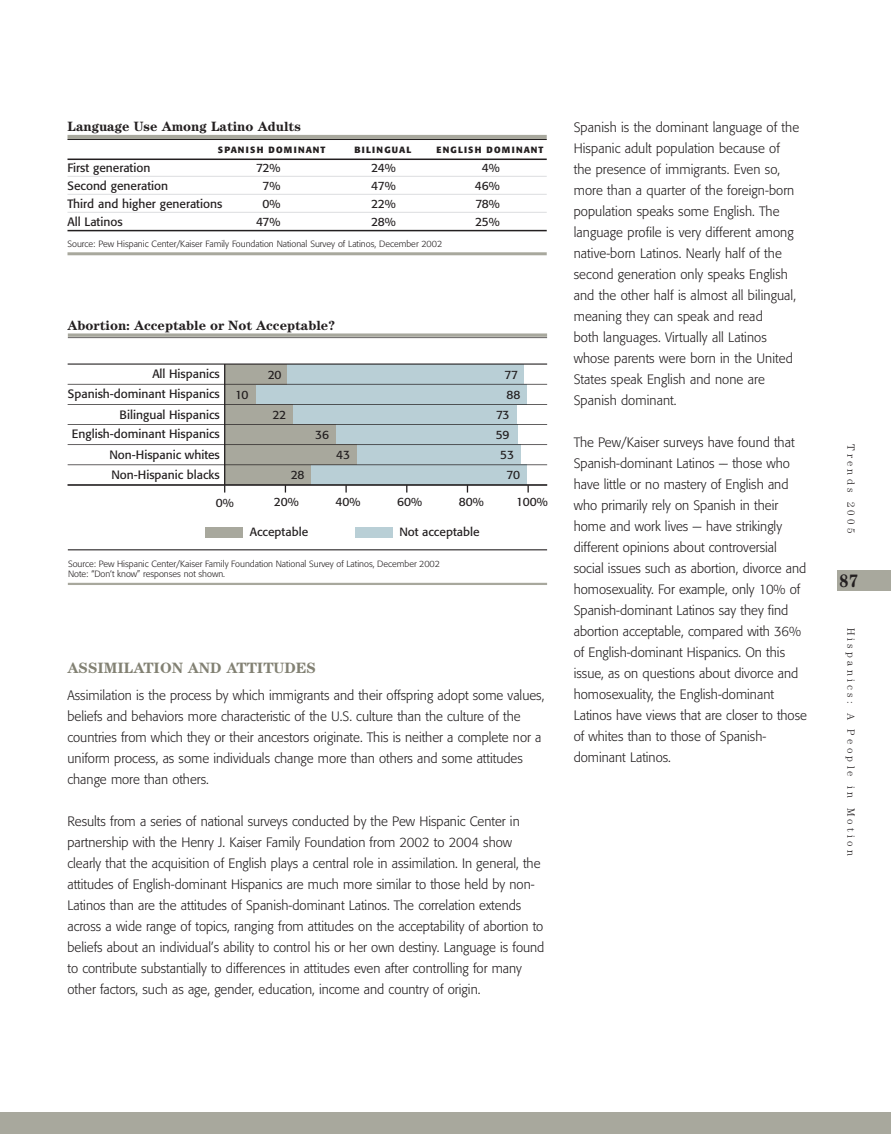
<style>
.page{position:relative;width:891px;height:1134px;background:#fff}
.page>*{position:absolute;margin:0;border:0;box-sizing:border-box;transform-origin:0 0}
.t1{font:700 condensed 18px "Century";color:#231f20}
.t2{font:700 15px "Century";color:#828173}
.t3{font:300 13.5px/21px "Formata";color:#231f20}
.t4{font:700 13.5px "Century";color:#231f20}
.t5{font:12px "Formata";color:#231f20}
.t6{font:11.85px "Formata";color:#231f20}
.t7{font:300 10.5px "Century";letter-spacing:.31em;color:#231f20}
.t8{font:300 9px/10.5px "Formata";color:#231f20}
.t9{font:700 9px "Formata";letter-spacing:.135em;color:#231f20}
</style>
<div class="page">
<div style="left:0;top:1112px;width:891px;height:22px;background:#a8a89d"></div>
<hr style="left:68px;top:135px;width:479px;height:4px;background:#a8a89d">
<hr style="left:68px;top:139px;width:479px;height:1px;background:#231f20">
<hr style="left:68px;top:159px;width:479px;height:1px;background:#231f20">
<hr style="left:68px;top:176px;width:479px;height:1px;background:#dcdddf">
<hr style="left:68px;top:194px;width:479px;height:1px;background:#dcdddf">
<hr style="left:68px;top:212px;width:479px;height:1px;background:#dcdddf">
<hr style="left:68px;top:230px;width:479px;height:1px;background:#231f20">
<hr style="left:68px;top:252px;width:479px;height:3px;background:#a8a89d">
<div style="left:286px;top:364px;width:238px;height:20px;background:#b9cfd6"></div>
<div style="left:256px;top:384px;width:271px;height:20px;background:#b9cfd6"></div>
<div style="left:292px;top:404px;width:225px;height:21px;background:#b9cfd6"></div>
<div style="left:336px;top:425px;width:181px;height:20px;background:#b9cfd6"></div>
<div style="left:357px;top:445px;width:164px;height:20px;background:#b9cfd6"></div>
<div style="left:311px;top:465px;width:216px;height:20px;background:#b9cfd6"></div>
<div style="left:225px;top:364px;width:61px;height:20px;background:#a8a89d"></div>
<div style="left:225px;top:384px;width:31px;height:20px;background:#a8a89d"></div>
<div style="left:225px;top:404px;width:67px;height:21px;background:#a8a89d"></div>
<div style="left:225px;top:425px;width:111px;height:20px;background:#a8a89d"></div>
<div style="left:225px;top:445px;width:132px;height:20px;background:#a8a89d"></div>
<div style="left:225px;top:465px;width:86px;height:20px;background:#a8a89d"></div>
<svg style="left:68px;top:333px;width:479px;height:4px;background:#b6b6ad"></svg>
<hr style="left:68px;top:337px;width:479px;height:1px;background:#231f20">
<hr style="left:68px;top:549px;width:479px;height:2px;background:#231f20">
<hr style="left:68px;top:582px;width:479px;height:3px;background:#a8a89d">
<hr style="left:68px;top:484px;width:479px;height:2px;background:#231f20">
<hr style="left:68px;top:464px;width:479px;height:1px;background:#231f20">
<hr style="left:68px;top:444px;width:479px;height:1px;background:#231f20">
<hr style="left:68px;top:424px;width:479px;height:1px;background:#231f20">
<hr style="left:68px;top:404px;width:479px;height:1px;background:#231f20">
<hr style="left:68px;top:384px;width:479px;height:1px;background:#231f20">
<hr style="left:68px;top:363px;width:479px;height:2px;background:#231f20">
<hr style="left:224px;top:364px;width:1px;height:121px;background:#231f20">
<div style="left:355px;top:527px;width:38px;height:10px;background:#b9cfd6"></div>
<div style="left:205px;top:527px;width:38px;height:10px;background:#a8a89d"></div>
<div style="left:837px;top:570px;width:54px;height:21px;background:#a8a89d"></div>
<p class="t4" style="left:68px;top:121px;width:235px">Language Use Among Latino Adults</p>
<p class="t9" style="left:218px;top:146px;width:109px">SPANISH DOMINANT</p>
<p class="t9" style="left:354px;top:146px;width:58px">BILINGUAL</p>
<p class="t9" style="left:436px;top:146px;width:109px">ENGLISH DOMINANT</p>
<p class="t5" style="left:68px;top:163px;width:84px">First generation</p>
<p class="t5" style="left:256px;top:163px;width:26px">72%</p>
<p class="t5" style="left:371px;top:163px;width:26px">24%</p>
<p class="t5" style="left:482px;top:163px;width:19px">4%</p>
<p class="t5" style="left:68px;top:181px;width:102px">Second generation</p>
<p class="t5" style="left:263px;top:181px;width:19px">7%</p>
<p class="t5" style="left:371px;top:181px;width:26px">47%</p>
<p class="t5" style="left:475px;top:181px;width:26px">46%</p>
<p class="t5" style="left:68px;top:199px;width:156px">Third and higher generations</p>
<p class="t5" style="left:263px;top:199px;width:19px">0%</p>
<p class="t5" style="left:371px;top:199px;width:26px">22%</p>
<p class="t5" style="left:475px;top:199px;width:26px">78%</p>
<p class="t5" style="left:68px;top:217px;width:57px">All Latinos</p>
<p class="t5" style="left:256px;top:217px;width:26px">47%</p>
<p class="t5" style="left:371px;top:217px;width:26px">28%</p>
<p class="t5" style="left:475px;top:217px;width:26px">25%</p>
<p class="t8" style="left:68px;top:239px;width:376px">Source: Pew Hispanic Center/Kaiser Family Foundation National Survey of Latinos, December 2002</p>
<p class="t4" style="left:68px;top:321px;width:269px">Abortion: Acceptable or Not Acceptable?</p>
<p class="t5" style="left:152px;top:369px;width:69px">All Hispanics</p>
<p class="t5" style="left:268px;top:370px;width:15px">20</p>
<p class="t5" style="left:505px;top:370px;width:15px">77</p>
<p class="t5" style="left:235px;top:390px;width:15px">10</p>
<p class="t5" style="left:507px;top:390px;width:15px">88</p>
<p class="t5" style="left:273px;top:410px;width:15px">22</p>
<p class="t5" style="left:496px;top:410px;width:15px">73</p>
<p class="t5" style="left:315px;top:430px;width:15px">36</p>
<p class="t5" style="left:496px;top:430px;width:15px">59</p>
<p class="t5" style="left:336px;top:450px;width:15px">43</p>
<p class="t5" style="left:500px;top:450px;width:15px">53</p>
<p class="t5" style="left:291px;top:470px;width:15px">28</p>
<p class="t5" style="left:507px;top:470px;width:15px">70</p>
<p class="t5" style="left:68px;top:389px;width:153px">Spanish-dominant Hispanics</p>
<p class="t5" style="left:120px;top:409px;width:102px">Bilingual Hispanics</p>
<p class="t5" style="left:72px;top:429px;width:149px">English-dominant Hispanics</p>
<p class="t5" style="left:109px;top:450px;width:112px">Non-Hispanic whites</p>
<p class="t5" style="left:111px;top:470px;width:110px">Non-Hispanic blacks</p>
<p class="t5" style="left:216px;top:498px;width:19px">0%</p>
<p class="t5" style="left:274px;top:497px;width:26px">20%</p>
<p class="t5" style="left:335px;top:497px;width:26px">40%</p>
<p class="t5" style="left:397px;top:497px;width:26px">60%</p>
<p class="t5" style="left:459px;top:497px;width:26px">80%</p>
<p class="t5" style="left:516px;top:497px;width:33px">100%</p>
<p class="t6" style="left:250px;top:527px;width:60px">Acceptable</p>
<p class="t6" style="left:399px;top:527px;width:82px">Not acceptable</p>
<p class="t8" style="left:68px;top:559px;width:374px">Source: Pew Hispanic Center/Kaiser Family Foundation National Survey of Latinos, December 2002<br>Note: “Don‘t know” responses not shown.</p>
<p class="t2" style="left:68px;top:663px;width:250px">ASSIMILATION AND ATTITUDES</p>
<p class="t3" style="left:68px;top:686px;width:478px">Assimilation is the process by which immigrants and their offspring adopt some values, beliefs and behaviors more characteristic of the U.S. culture than the culture of the countries from which they or their ancestors originate. This is neither a complete nor a uniform process, as some individuals change more than others and some attitudes change more than others.</p>
<p class="t3" style="left:68px;top:812px;width:478px">Results from a series of national surveys conducted by the Pew Hispanic Center in partnership with the Henry J. Kaiser Family Foundation from 2002 to 2004 show clearly that the acquisition of English plays a central role in assimilation. In general, the attitudes of English-dominant Hispanics are much more similar to those held by non-Latinos than are the attitudes of Spanish-dominant Latinos. The correlation extends across a wide range of topics, ranging from attitudes on the acceptability of abortion to beliefs about an individual’s ability to control his or her own destiny. Language is found to contribute substantially to differences in attitudes even after controlling for many other factors, such as age, gender, education, income and country of origin.</p>
<p class="t3" style="left:574px;top:118px;width:227px">Spanish is the dominant language of the Hispanic adult population because of the presence of immigrants. Even so, more than a quarter of the foreign-born population speaks some English. The language profile is very different among native-born Latinos. Nearly half of the second generation only speaks English and the other half is almost all bilingual, meaning they can speak and read<br>both languages. Virtually all Latinos whose parents were born in the United States speak English and none are Spanish dominant.</p>
<p class="t3" style="left:574px;top:433px;width:235px">The Pew/Kaiser surveys have found that Spanish-dominant Latinos — those who have little or no mastery of English and who primarily rely on Spanish in their home and work lives — have strikingly different opinions about controversial social issues such as abortion, divorce and homosexuality. For example, only 10% of Spanish-dominant Latinos say they find abortion acceptable, compared with 36% of English-dominant Hispanics. On this issue, as on questions about divorce and homosexuality, the English-dominant Latinos have views that are closer to those of whites than to those of Spanish&shy;dominant Latinos.</p>
<p class="t7" style="left:855px;top:444px;width:90px;rotate:90deg">Trends 2005</p>
<h1 class="t1" style="left:839px;top:574px;width:20px">87</h1>
<p class="t7" style="left:855px;top:628px;width:229px;rotate:90deg">Hispanics: A People in Motion</p>
</div>
